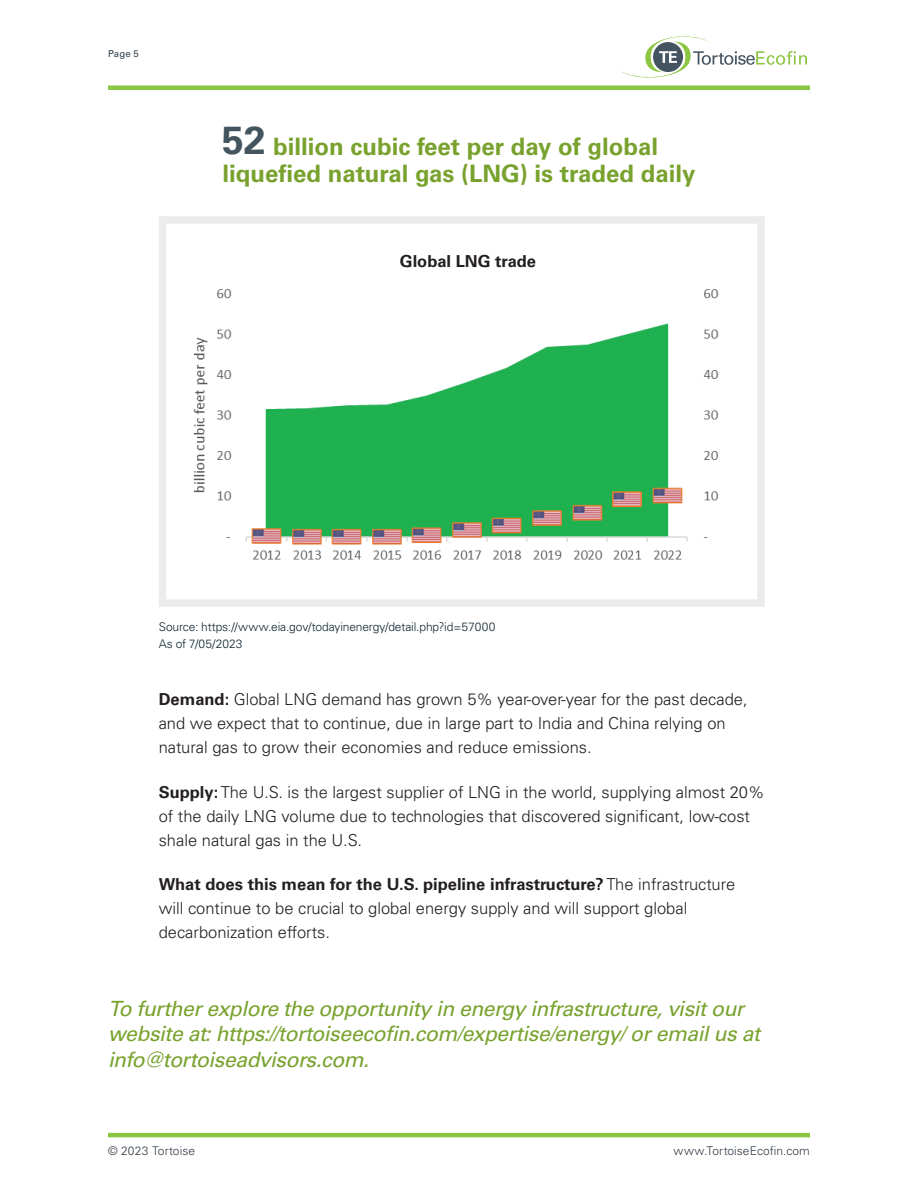
<style>
.page{position:relative;width:918px;height:1188px;background:#fff}
.page>*{position:absolute;margin:0;border:0;box-sizing:border-box;transform-origin:0 0}
.t1{font:700 39.15px "Univers LT Std";color:#45555f}
.t2{font:700 24px/27px "Univers LT Std";color:#78a22d;text-align:center}
.t3{font:italic 21px/25.5px "Univers LT Std";letter-spacing:-.02em;color:#78a22d}
.t4{font:300 16.5px/24px "Univers LT Std";color:#231f20}
.t5{font:700 16.5px "Univers LT Std";color:#231f20}
.t6{font:300 12px/16.6px "Univers LT Std";letter-spacing:-.01em;color:#112530}
.t7{font:300 12px "Univers LT Std";letter-spacing:.005em;color:#323d47}
.t8{font:9.6px "Univers LT Std";color:#303d48}
.s1{font-weight:700}
</style>
<div class="page">
<div style="left:108px;top:85px;width:702px;height:5px;background:#8bc642"></div>
<hr style="left:108px;top:1133px;width:702px;height:4px;background:#8bc642">
<svg style="left:620px;top:36px;width:187px;height:41px"></svg>
<div style="left:159px;top:216px;width:606px;height:391px;border:8px solid #ececee"></div>
<img style="left:193px;top:289px;width:526px;height:271px">
<p class="t8" style="left:108px;top:48px;width:32px">Page 5</p>
<h1 class="t1" style="left:222px;top:118px;width:45px">52</h1>
<h2 class="t2" style="left:222px;top:133px;width:475px">billion cubic feet per day of global liquefied natural gas (LNG) is traded daily</h2>
<p class="t5" style="left:400px;top:251px;width:138px">Global LNG trade</p>
<p class="t6" style="left:159px;top:619px;width:338px">Source: https://www.eia.gov/todayinenergy/detail.php?id=57000<br>As of 7/05/2023</p>
<p class="t4" style="left:159px;top:687px;width:590px"><span class="s1">Demand:</span> Global LNG demand has grown 5% year-over-year for the past decade, and we expect that to continue, due in large part to India and China relying on natural gas to grow their economies and reduce emissions.</p>
<p class="t4" style="left:159px;top:780px;width:607px"><span class="s1">Supply:</span> The U.S. is the largest supplier of LNG in the world, supplying almost 20% of the daily LNG volume due to technologies that discovered significant, low-cost shale natural gas in the U.S.</p>
<p class="t4" style="left:159px;top:872px;width:578px"><span class="s1">What does this mean for the U.S. pipeline infrastructure?</span> The infrastructure will continue to be crucial to global energy supply and will support global decarbonization efforts.</p>
<p class="t3" style="left:108px;top:996px;width:654px">To further explore the opportunity in energy infrastructure, visit our website at: https://tortoiseecofin.com/expertise/energy/ or email us at info@tortoiseadvisors.com.</p>
<p class="t7" style="left:108px;top:1144px;width:89px">© 2023 Tortoise</p>
<p class="t7" style="left:674px;top:1144px;width:138px">www.TortoiseEcofin.com</p>
</div>
